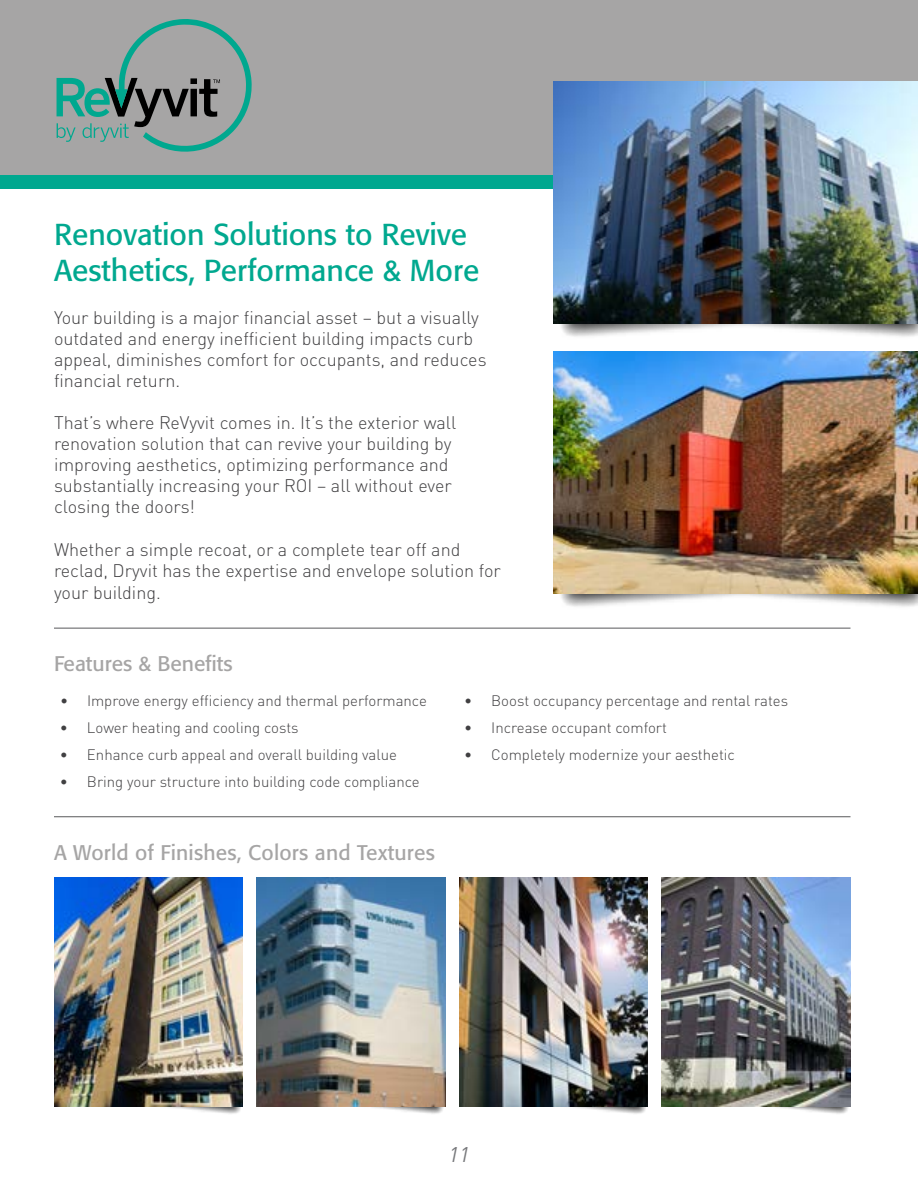
<style>
.page{position:relative;width:918px;height:1188px;background:#fff}
.page>*{position:absolute;margin:0;border:0;box-sizing:border-box;transform-origin:0 0}
.t1{font:30px/36px "Formata Pro";color:#00a88f}
.t2{font:21px "Formata Pro";letter-spacing:.01em;color:#a6a5a5}
.t3{font:italic 21px "DINOT";color:#77787b}
.t4{font:300 18px/21px "DINOT";color:#414042}
.t5{font:300 15px "DINOT";color:#414042}
</style>
<div class="page">
<div style="left:0;top:0;width:918px;height:176px;background:#a6a5a5"></div>
<div style="left:0;top:176px;width:918px;height:13px;background:#00a88f"></div>
<div style="left:559px;top:553px;width:359px;height:54px;background:#000;opacity:.8"></div>
<div style="left:559px;top:283px;width:359px;height:54px;background:#000;opacity:.8"></div>
<img style="left:554px;top:81px;width:364px;height:243px">
<img style="left:554px;top:351px;width:364px;height:243px">
<div style="left:124px;top:1085px;width:117px;height:29px;background:#000;opacity:.8"></div>
<div style="left:327px;top:1085px;width:117px;height:29px;background:#000;opacity:.8"></div>
<div style="left:529px;top:1085px;width:117px;height:29px;background:#000;opacity:.8"></div>
<div style="left:732px;top:1085px;width:117px;height:29px;background:#000;opacity:.8"></div>
<img style="left:54px;top:878px;width:189px;height:229px">
<img style="left:256px;top:878px;width:190px;height:229px">
<img style="left:459px;top:878px;width:189px;height:229px">
<img style="left:662px;top:878px;width:188px;height:229px">
<hr style="left:54px;top:628px;width:796px;height:1px;background:#58595b">
<hr style="left:54px;top:816px;width:796px;height:1px;background:#58595b">
<svg style="left:57px;top:19px;width:195px;height:133px"></svg>
<h1 class="t1" style="left:54px;top:216px;width:427px">Renovation Solutions to Revive<br>Aesthetics, Performance &amp; More</h1>
<p class="t4" style="left:54px;top:307px;width:434px">Your building is a major financial asset – but a visually outdated and energy inefficient building impacts curb appeal, diminishes comfort for occupants, and reduces financial return.</p>
<p class="t4" style="left:54px;top:412px;width:404px">That’s where ReVyvit comes in. It’s the exterior wall renovation solution that can revive your building by improving aesthetics, optimizing performance and substantially increasing your ROI – all without ever closing the doors!</p>
<p class="t4" style="left:54px;top:538px;width:448px;line-height:21.6px">Whether a simple recoat, or a complete tear off and reclad, Dryvit has the expertise and envelope solution for your building.</p>
<p class="t2" style="left:54px;top:650px;width:180px">Features &amp; Benefits</p>
<p class="t5" style="left:60px;top:691px;width:368px">• Improve energy efficiency and thermal performance</p>
<p class="t5" style="left:464px;top:691px;width:325px">• Boost occupancy percentage and rental rates</p>
<p class="t5" style="left:60px;top:718px;width:240px">• Lower heating and cooling costs</p>
<p class="t5" style="left:464px;top:718px;width:204px">• Increase occupant comfort</p>
<p class="t5" style="left:60px;top:745px;width:339px">• Enhance curb appeal and overall building value</p>
<p class="t5" style="left:464px;top:745px;width:272px">• Completely modernize your aesthetic</p>
<p class="t5" style="left:60px;top:772px;width:361px">• Bring your structure into building code compliance</p>
<p class="t2" style="left:54px;top:839px;width:382px">A World of Finishes, Colors and Textures</p>
<p class="t3" style="left:449px;top:1139px;width:22px">11</p>
</div>
